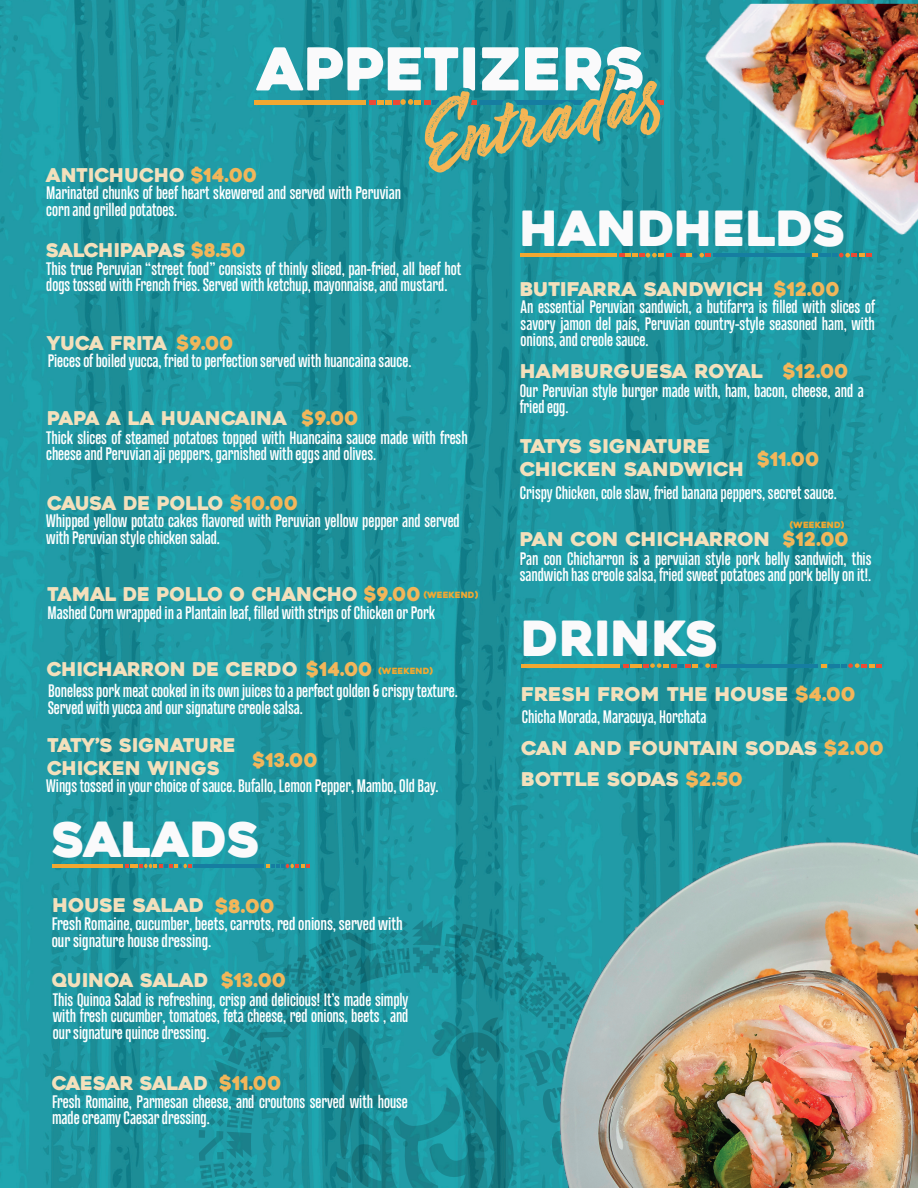
<style>
.page{position:relative;width:918px;height:1188px;background:#fff}
.page>*{position:absolute;margin:0;border:0;box-sizing:border-box;transform-origin:0 0}
.t1{font:58.95px "Heavitas";color:#fafafb}
.t2{font:48.3px "Heavitas";color:#fafafb}
.t3{font:18.9px/22.6px "Heavitas";color:#f3e0bc;scale:1.04 1}
.t4{font:18.9px/22.6px "Heavitas";color:#f3e0bc}
.t5{font:18.9px "Heavitas";letter-spacing:-.025em;color:#f3e0bc}
.t6{font:18.9px "Heavitas";color:#f2b65a}
.t7{font:500 18px/16.5px "Cairoli Now Condensed";color:#fff}
.t8{font:500 18px/16.5px "Cairoli Now Condensed";color:#fff;scale:1.04 1}
.t9{font:8.55px "Heavitas";color:#f2a831}
.s1{color:#f2b65a}
</style>
<div class="page">
<img style="left:0;top:0;width:918px;height:1188px">
<hr style="left:254px;top:100px;width:112px;height:4px;background:#f2a831">
<svg style="left:369px;top:69px;width:27px;height:104px;background:#26969c"></svg>
<hr style="left:52px;top:865px;width:70px;height:3px;background:#f2a831">
<svg style="left:125px;top:864px;width:67px;height:4px"></svg>
<hr style="left:194px;top:865px;width:70px;height:3px;background:#167da1">
<img style="left:201px;top:793px;width:717px;height:395px">
<img style="left:396px;top:4px;width:522px;height:368px">
<hr style="left:520px;top:254px;width:96px;height:3px;background:#f2a831">
<svg style="left:619px;top:253px;width:92px;height:4px"></svg>
<hr style="left:713px;top:254px;width:96px;height:3px;background:#167da1">
<svg style="left:812px;top:253px;width:60px;height:4px"></svg>
<hr style="left:521px;top:664px;width:99px;height:3px;background:#f2a831">
<svg style="left:623px;top:663px;width:94px;height:5px"></svg>
<hr style="left:720px;top:664px;width:98px;height:3px;background:#167da1">
<svg style="left:821px;top:663px;width:61px;height:5px"></svg>
<h1 class="t1" style="left:258px;top:33px;width:390px">APPETIZERS</h1>
<p class="t4" style="left:46px;top:164px;width:213px">ANTICHUCHO <span class="s1">$14.00</span></p>
<p class="t7" style="left:46px;top:184px;width:356px">Marinated chunks of beef heart skewered and served with Peruvian corn and grilled potatoes.</p>
<p class="t5" style="left:46px;top:239px;width:201px">SALCHIPAPAS <span class="s1">$8.50</span></p>
<p class="t7" style="left:46px;top:259px;width:416px">This true Peruvian “street food” consists of thinly sliced, pan-fried, all beef hot dogs tossed with French fries. Served with ketchup, mayonnaise, and mustard.</p>
<p class="t4" style="left:47px;top:332px;width:188px">YUCA FRITA <span class="s1">$9.00</span></p>
<p class="t7" style="left:48px;top:352px;width:365px">Pieces of boiled yucca, fried to perfection served with huancaina sauce.</p>
<p class="t4" style="left:47px;top:407px;width:313px">PAPA A LA HUANCAINA <span class="s1">$9.00</span></p>
<p class="t7" style="left:46px;top:429px;width:423px">Thick slices of steamed potatoes topped with Huancaina sauce made with fresh cheese and Peruvian aji peppers, garnished with eggs and olives.</p>
<p class="t5" style="left:47px;top:492px;width:253px">CAUSA DE POLLO <span class="s1">$10.00</span></p>
<p class="t7" style="left:46px;top:512px;width:415px">Whipped yellow potato cakes flavored with Peruvian yellow pepper and served with Peruvian style chicken salad.</p>
<p class="t4" style="left:47px;top:583px;width:375px">TAMAL DE POLLO O CHANCHO <span class="s1">$9.00</span></p>
<p class="t7" style="left:48px;top:604px;width:389px">Mashed Corn wrapped in a Plantain leaf, filled with strips of Chicken or Pork</p>
<p class="t9" style="left:424px;top:590px;width:56px">(WEEKEND)</p>
<p class="t4" style="left:47px;top:658px;width:327px">CHICHARRON DE CERDO <span class="s1">$14.00</span></p>
<p class="t7" style="left:48px;top:682px;width:411px">Boneless pork meat cooked in its own juices to a perfect golden &amp; crispy texture.<br>Served with yucca and our signature creole salsa.</p>
<p class="t9" style="left:379px;top:665px;width:56px">(WEEKEND)</p>
<p class="t4" style="left:47px;top:734px;width:190px">TATY’S SIGNATURE<br>CHICKEN WINGS</p>
<p class="t6" style="left:253px;top:748px;width:67px">$13.00</p>
<p class="t7" style="left:46px;top:777px;width:394px">Wings tossed in your choice of sauce. Bufallo, Lemon Pepper, Mambo, Old Bay.</p>
<h2 class="t2" style="left:52px;top:809px;width:210px">SALADS</h2>
<p class="t3" style="left:52px;top:894px;width:215px">HOUSE SALAD <span class="s1">$8.00</span></p>
<p class="t8" style="left:52px;top:915px;width:339px">Fresh Romaine, cucumber, beets, carrots, red onions, served with our signature house dressing.</p>
<p class="t4" style="left:52px;top:969px;width:236px">QUINOA SALAD <span class="s1">$13.00</span></p>
<p class="t7" style="left:53px;top:990px;width:357px;text-align:justify">This Quinoa Salad is refreshing, crisp and delicious! It’s made simply with fresh cucumber, tomatoes, feta cheese, red onions, beets , and our signature quince dressing.</p>
<p class="t5" style="left:52px;top:1071px;width:231px">CAESAR SALAD <span class="s1">$11.00</span></p>
<p class="t7" style="left:52px;top:1092px;width:357px">Fresh Romaine, Parmesan cheese, and croutons served with house made creamy Caesar dressing.</p>
<h2 class="t2" style="left:520px;top:198px;width:328px">HANDHELDS</h2>
<p class="t3" style="left:520px;top:278px;width:309px">BUTIFARRA SANDWICH <span class="s1">$12.00</span></p>
<p class="t7" style="left:521px;top:298px;width:356px;text-align:justify">An essential Peruvian sandwich, a butifarra is filled with slices of savory jamon del país, Peruvian country-style seasoned ham, with onions, and creole sauce.</p>
<p class="t3" style="left:520px;top:360px;width:317px">HAMBURGUESA ROYAL <span class="s1">$12.00</span></p>
<p class="t7" style="left:520px;top:381px;width:345px">Our Peruvian style burger made with, ham, bacon, cheese, and a fried egg.</p>
<p class="t6" style="left:757px;top:448px;width:64px">$11.00</p>
<p class="t3" style="left:520px;top:435px;width:217px">TATYS SIGNATURE<br>CHICKEN SANDWICH</p>
<p class="t7" style="left:520px;top:484px;width:319px">Crispy Chicken, cole slaw, fried banana peppers, secret sauce.</p>
<p class="t9" style="left:790px;top:520px;width:56px">(WEEKEND)</p>
<p class="t3" style="left:520px;top:528px;width:318px">PAN CON CHICHARRON <span class="s1">$12.00</span></p>
<p class="t7" style="left:520px;top:550px;width:353px">Pan con Chicharron is a pervuian style pork belly sandwich, this sandwich has creole salsa, fried sweet potatoes and pork belly on it!.</p>
<h2 class="t2" style="left:521px;top:609px;width:199px">DRINKS</h2>
<p class="t3" style="left:521px;top:683px;width:323px">FRESH FROM THE HOUSE <span class="s1">$4.00</span></p>
<p class="t3" style="left:521px;top:732px;width:351px;line-height:31.5px">CAN AND FOUNTAIN SODAS <span class="s1">$2.00<br></span>BOTTLE SODAS <span class="s1">$2.50</span></p>
<p class="t7" style="left:522px;top:708px;width:186px">Chicha Morada, Maracuya, Horchata</p>
</div>
